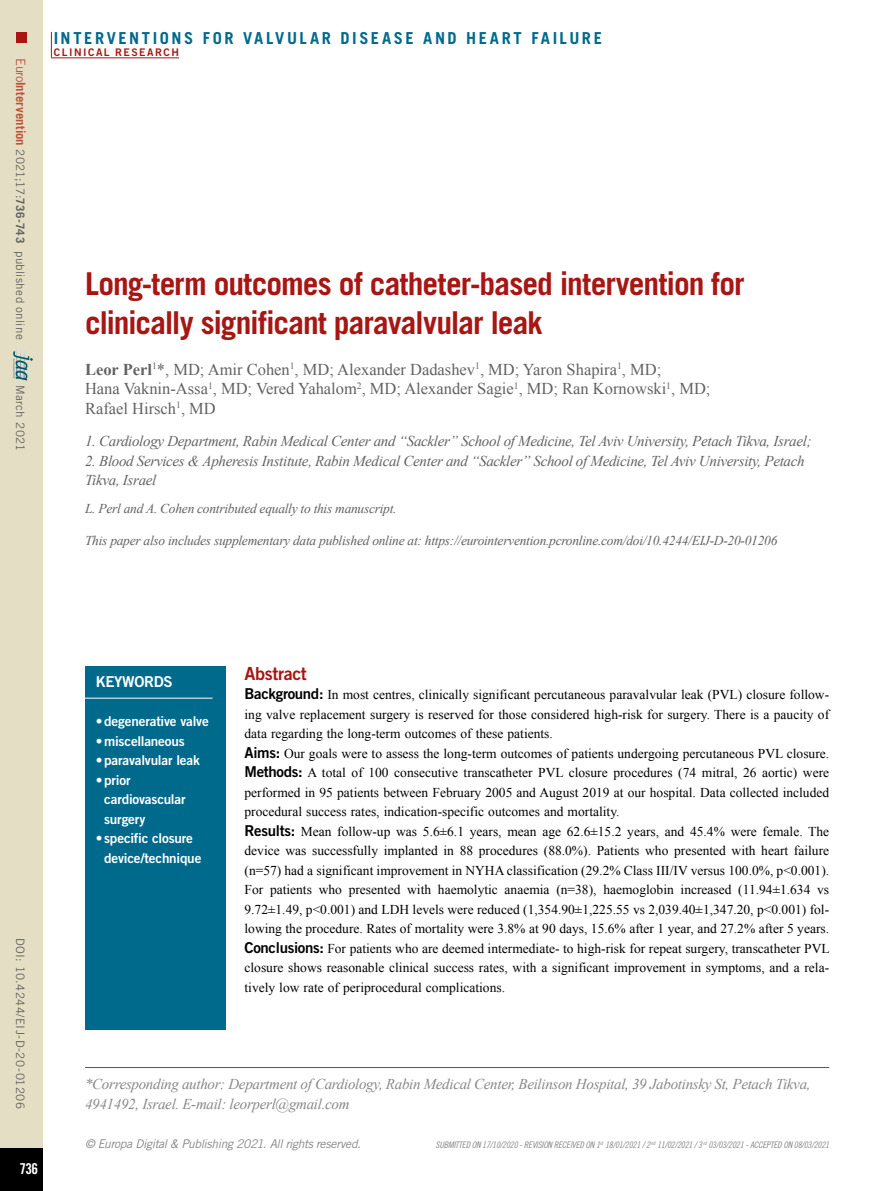
<style>
.page{position:relative;width:893px;height:1191px;background:#fff}
.page>*{position:absolute;margin:0;border:0;box-sizing:border-box;transform-origin:0 0}
.t1{font:700 31.5px/39px "Trade Gothic LT Std";letter-spacing:-.035em;color:#a81613}
.t2{font:18px "Trade Gothic LT Std Bd 2";letter-spacing:-.02em;color:#a81613}
.t3{font:16.5px/19.5px "Times New Roman";color:#626261}
.t4{font:700 16.5px "Trade Gothic LT Std";letter-spacing:.155em;color:#006a8c}
.t5{font:italic 15px/19.5px "Times New Roman";letter-spacing:-.02em;color:#626261}
.t6{font:italic 15px/19.5px "Times New Roman";letter-spacing:-.02em;color:#868786}
.t7{font:15px "Trade Gothic LT Std Bd 2";letter-spacing:-.02em;color:#fff}
.t8{font:15px "Trade Gothic LT Std Bd Cn 20";color:#fff}
.t9{font:13.5px/19.5px "Times New Roman";color:#000}
.t10{font:italic 13.5px "Times New Roman";letter-spacing:-.02em;color:#626261}
.t11{font:13.5px/19.5px "Trade Gothic LT Std Bd 2";letter-spacing:-.015em;color:#fff}
.t12{font:italic 12px "Trade Gothic LT Std";letter-spacing:-.03em;color:#868786}
.t13{font:11.7px "Trade Gothic LT Std";letter-spacing:.03em;color:#626261}
.t14{font:10.5px "Trade Gothic LT Std Bd 2";letter-spacing:.14em;color:#a81613}
.t15{font:9px "Trade Gothic LT Std Cn 18 Obl";letter-spacing:-.02em;color:#868786}
.s1{font-size:12.75px;color:#bc523c}
.s2{font-weight:700;font-size:12.75px;color:#bc523c}
.s3{font-weight:700}
.s4{font-family:"Trade Gothic LT Std Bd 2";font-size:15px}
</style>
<div class="page">
<div style="left:0;top:0;width:43px;height:1191px;background:#e4dfc4"></div>
<div style="left:0;top:1148px;width:43px;height:43px;background:#000"></div>
<div style="left:16px;top:32px;width:10px;height:10px;background:#a81613"></div>
<svg style="left:13px;top:351px;width:20px;height:29px"></svg>
<svg style="left:51px;top:32px;width:1px;height:25px"></svg>
<hr style="left:51px;top:57px;width:128px;height:1px;background:#a81613">
<hr style="left:85px;top:1067px;width:744px;height:1px;background:#565655">
<div style="left:85px;top:665px;width:140px;height:364px;background:#006a8c"></div>
<hr style="left:83px;top:698px;width:130px;height:1px;background:#fff">
<p class="t13" style="left:27px;top:58px;width:282px;rotate:90deg"><span class="s1">Euro</span><span class="s2">Intervention</span> 2021;17:<span class="s3">736-743</span> published online</p>
<p class="t13" style="left:27px;top:385px;width:68px;rotate:90deg">March 2021</p>
<p class="t4" style="left:54px;top:28px;width:550px">INTERVENTIONS FOR VALVULAR DISEASE AND HEART FAILURE</p>
<p class="t14" style="left:54px;top:45px;width:127px">CLINICAL RESEARCH</p>
<h1 class="t1" style="left:85px;top:264px;width:661px">Long-term outcomes of catheter-based intervention for clinically significant paravalvular leak</h1>
<p class="t3" style="left:85px;top:359px;width:627px"><span class="s3">Leor Perl</span><sup>1</sup>*, MD; Amir Cohen<sup>1</sup>, MD; Alexander Dadashev<sup>1</sup>, MD; Yaron Shapira<sup>1</sup>, MD;<br>Hana Vaknin-Assa<sup>1</sup>, MD; Vered Yahalom<sup>2</sup>, MD; Alexander Sagie<sup>1</sup>, MD; Ran Kornowski<sup>1</sup>, MD;<br>Rafael Hirsch<sup>1</sup>, MD</p>
<p class="t5" style="left:85px;top:431px;width:728px">1. Cardiology Department, Rabin Medical Center and “Sackler” School of Medicine, Tel Aviv University, Petach Tikva, Israel;</p>
<p class="t5" style="left:85px;top:450px;width:721px">2. Blood Services &amp; Apheresis Institute, Rabin Medical Center and “Sackler” School of Medicine, Tel Aviv University, Petach<br>Tikva, Israel</p>
<p class="t10" style="left:85px;top:499px;width:313px">L. Perl and A. Cohen contributed equally to this manuscript.</p>
<p class="t10" style="left:85px;top:531px;width:694px">This paper also includes supplementary data published online at: https://eurointervention.pcronline.com/doi/10.4244/EIJ-D-20-01206</p>
<p class="t13" style="left:27px;top:938px;width:172px;rotate:90deg">DOI: 10.4244/EIJ-D-20-01206</p>
<p class="t8" style="left:19px;top:1160px;width:20px">736</p>
<p class="t7" style="left:96px;top:672px;width:79px">KEYWORDS</p>
<p class="t11" style="left:96px;top:711px;width:115px">•degenerative valve</p>
<p class="t11" style="left:96px;top:731px;width:91px">•miscellaneous</p>
<p class="t11" style="left:96px;top:750px;width:106px">•paravalvular leak</p>
<p class="t11" style="left:104px;top:770px;width:83px;text-indent:-9px">•prior cardiovascular surgery</p>
<p class="t11" style="left:104px;top:828px;width:99px;text-indent:-9px">• specific closure device/technique</p>
<h2 class="t2" style="left:244px;top:662px;width:64px">Abstract</h2>
<p class="t9" style="left:244px;top:684px;width:587px"><span class="s4">Background:</span> In most centres, clinically significant percutaneous paravalvular leak (PVL) closure follow&shy;ing valve replacement surgery is reserved for those considered high-risk for surgery. There is a paucity of data regarding the long-term outcomes of these patients.<br><span class="s4">Aims:</span> Our goals were to assess the long-term outcomes of patients undergoing percutaneous PVL closure.<br><span class="s4">Methods:</span> A total of 100 consecutive transcatheter PVL closure procedures (74 mitral, 26 aortic) were performed in 95 patients between February 2005 and August 2019 at our hospital. Data collected included procedural success rates, indication-specific outcomes and mortality.<br><span class="s4">Results:</span> Mean follow-up was 5.6±6.1 years, mean age 62.6±15.2 years, and 45.4% were female. The device was successfully implanted in 88 procedures (88.0%). Patients who presented with heart failure (n=57) had a significant improvement in NYHA classification (29.2% Class III/IV versus 100.0%, p&lt;0.001).<br>For patients who presented with haemolytic anaemia (n=38), haemoglobin increased (11.94±1.634 vs 9.72±1.49, p&lt;0.001) and LDH levels were reduced (1,354.90±1,225.55 vs 2,039.40±1,347.20, p&lt;0.001) fol&shy;lowing the procedure. Rates of mortality were 3.8% at 90 days, 15.6% after 1 year, and 27.2% after 5 years.<br><span class="s4">Conclusions:</span> For patients who are deemed intermediate- to high-risk for repeat surgery, transcatheter PVL closure shows reasonable clinical success rates, with a significant improvement in symptoms, and a rela&shy;tively low rate of periprocedural complications.</p>
<p class="t6" style="left:85px;top:1074px;width:727px">*Corresponding author: Department of Cardiology, Rabin Medical Center, Beilinson Hospital, 39 Jabotinsky St, Petach Tikva,<br>4941492, Israel. E-mail: leorperl@gmail.com</p>
<p class="t12" style="left:85px;top:1137px;width:277px">© Europa Digital &amp; Publishing 2021. All rights reserved.</p>
<p class="t15" style="left:436px;top:1139px;width:395px">SUBMITTED ON 17/10/2020 - REVISION RECEIVED ON 1<sup>st</sup> 18/01/2021 / 2 <sup>nd</sup> 11/02/2021 / 3 <sup>rd</sup> 03/03/2021 - ACCEPTED ON 08/03/2021</p>
</div>
